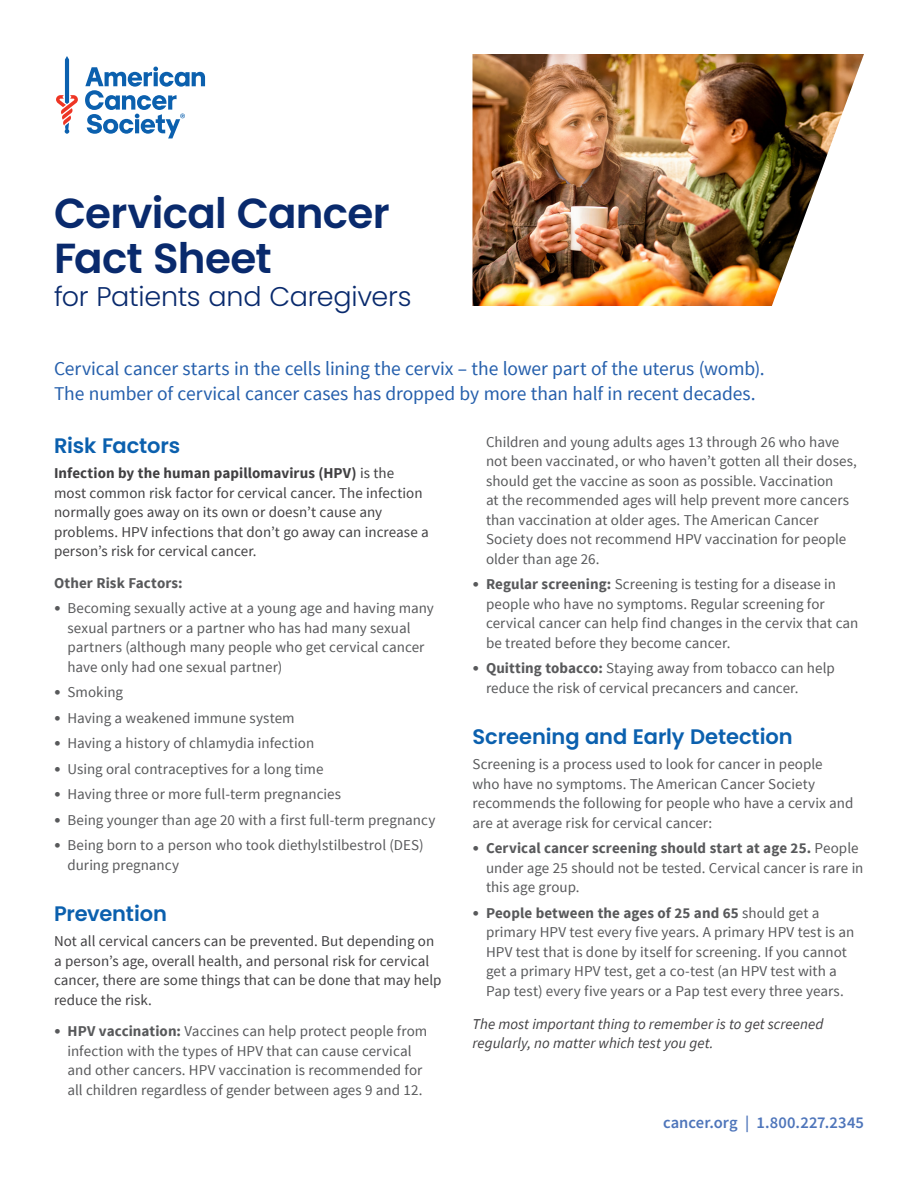
<style>
.page{position:relative;width:918px;height:1188px;background:#fff}
.page>*{position:absolute;margin:0;border:0;box-sizing:border-box;transform-origin:0 0}
.t1{font:600 42px/45px "Poppins";letter-spacing:-.02em;color:#092a6d}
.t2{font:300 27px "Poppins";letter-spacing:-.01em;color:#092a6d}
.t3{font:600 21px "Poppins";letter-spacing:-.005em;color:#0b60ae}
.t4{font:19.5px/25.5px "Source Sans Pro";letter-spacing:-.005em;color:#255fac}
.t5{font:600 16.5px "Source Sans Pro";letter-spacing:.005em;color:#4e75ba}
.t6{font:15px/19.5px "Source Sans Pro";color:#58595b}
.t7{font:15px/19.5px "Source Sans Pro";letter-spacing:.005em;color:#414042}
.t8{font:italic 15px/19.5px "Source Sans Pro";color:#414042}
.t9{font:700 15px "Source Sans Pro";letter-spacing:.01em;color:#58595b}
.s1{font-weight:700}
.s2{font-family:"Frutiger LT Std";font-size:13.5px}
</style>
<div class="page">
<img style="left:472px;top:54px;width:392px;height:252px">
<svg style="left:56px;top:56px;width:22px;height:78px"></svg>
<svg style="left:85px;top:67px;width:120px;height:71px"></svg>
<h1 class="t1" style="left:54px;top:191px;width:337px">Cervical Cancer<br>Fact Sheet</h1>
<h2 class="t2" style="left:54px;top:281px;width:359px">for Patients and Caregivers</h2>
<h3 class="t4" style="left:54px;top:356px;width:712px">Cervical cancer starts in the cells lining the cervix – the lower part of the uterus (womb).<br>The number of cervical cancer cases has dropped by more than half in recent decades.</h3>
<h3 class="t3" style="left:54px;top:433px;width:128px">Risk Factors</h3>
<p class="t7" style="left:54px;top:464px;width:376px"><span class="s1">Infection by the human papillomavirus (HPV)</span> is the most common risk factor for cervical cancer. The infection normally goes away on its own or doesn’t cause any problems. HPV infections that don’t go away can increase a person’s risk for cervical cancer.</p>
<p class="t9" style="left:54px;top:573px;width:130px">Other Risk Factors:</p>
<p class="t6" style="left:68px;top:599px;width:368px;text-indent:-14px"><span class="s2">•</span> Becoming sexually active at a young age and having many sexual partners or a partner who has had many sexual partners (although many people who get cervical cancer have only had one sexual partner)</p>
<p class="t6" style="left:54px;top:683px;width:71px"><span class="s2">•</span> Smoking</p>
<p class="t6" style="left:54px;top:708px;width:242px"><span class="s2">•</span> Having a weakened immune system</p>
<p class="t6" style="left:54px;top:734px;width:262px"><span class="s2">•</span> Having a history of chlamydia infection</p>
<p class="t6" style="left:54px;top:759px;width:271px"><span class="s2">•</span> Using oral contraceptives for a long time</p>
<p class="t6" style="left:54px;top:785px;width:289px"><span class="s2">•</span> Having three or more full-term pregnancies</p>
<p class="t6" style="left:54px;top:810px;width:383px"><span class="s2">•</span> Being younger than age 20 with a first full-term pregnancy</p>
<p class="t6" style="left:68px;top:836px;width:358px;text-indent:-14px"><span class="s2">•</span> Being born to a person who took diethylstilbestrol (DES) during pregnancy</p>
<h3 class="t3" style="left:54px;top:901px;width:115px">Prevention</h3>
<p class="t7" style="left:54px;top:932px;width:389px">Not all cervical cancers can be prevented. But depending on a person’s age, overall health, and personal risk for cervical cancer, there are some things that can be done that may help reduce the risk.</p>
<p class="t6" style="left:54px;top:1022px;width:375px;text-align:center"><span class="s2">•</span> <span class="s1">HPV vaccination:</span> Vaccines can help protect people from infection with the types of HPV that can cause cervical<br>and other cancers. HPV vaccination is recommended for all children regardless of gender between ages 9 and 12.</p>
<p class="t6" style="left:486px;top:432px;width:372px">Children and young adults ages 13 through 26 who have not been vaccinated, or who haven’t gotten all their doses, should get the vaccine as soon as possible. Vaccination<br>at the recommended ages will help prevent more cancers than vaccination at older ages. The American Cancer Society does not recommend HPV vaccination for people older than age 26.</p>
<p class="t6" style="left:486px;top:575px;width:374px;text-indent:-14px"><span class="s2">•</span> <span class="s1">Regular screening:</span> Screening is testing for a disease in people who have no symptoms. Regular screening for cervical cancer can help find changes in the cervix that can be treated before they become cancer.</p>
<p class="t6" style="left:486px;top:659px;width:350px;text-indent:-14px"><span class="s2">•</span> <span class="s1">Quitting tobacco:</span> Staying away from tobacco can help reduce the risk of cervical precancers and cancer.</p>
<h3 class="t3" style="left:472px;top:724px;width:322px">Screening and Early Detection</h3>
<p class="t6" style="left:472px;top:755px;width:383px">Screening is a process used to look for cancer in people who have no symptoms. The American Cancer Society recommends the following for people who have a cervix and are at average risk for cervical cancer:</p>
<p class="t6" style="left:486px;top:839px;width:379px;text-indent:-14px"><span class="s2">•</span> <span class="s1">Cervical cancer screening should start at age 25.</span> People under age 25 should not be tested. Cervical cancer is rare in this age group.</p>
<p class="t6" style="left:486px;top:903px;width:370px;text-indent:-14px"><span class="s2">•</span> <span class="s1">People between the ages of 25 and 65</span> should get a primary HPV test every five years. A primary HPV test is an HPV test that is done by itself for screening. If you cannot get a primary HPV test, get a co-test (an HPV test with a Pap test) every five years or a Pap test every three years.</p>
<p class="t8" style="left:472px;top:1014px;width:352px">The most important thing to remember is to get screened regularly, no matter which test you get.</p>
<p class="t5" style="left:663px;top:1112px;width:202px">cancer.org | 1.800.227.2345</p>
</div>
